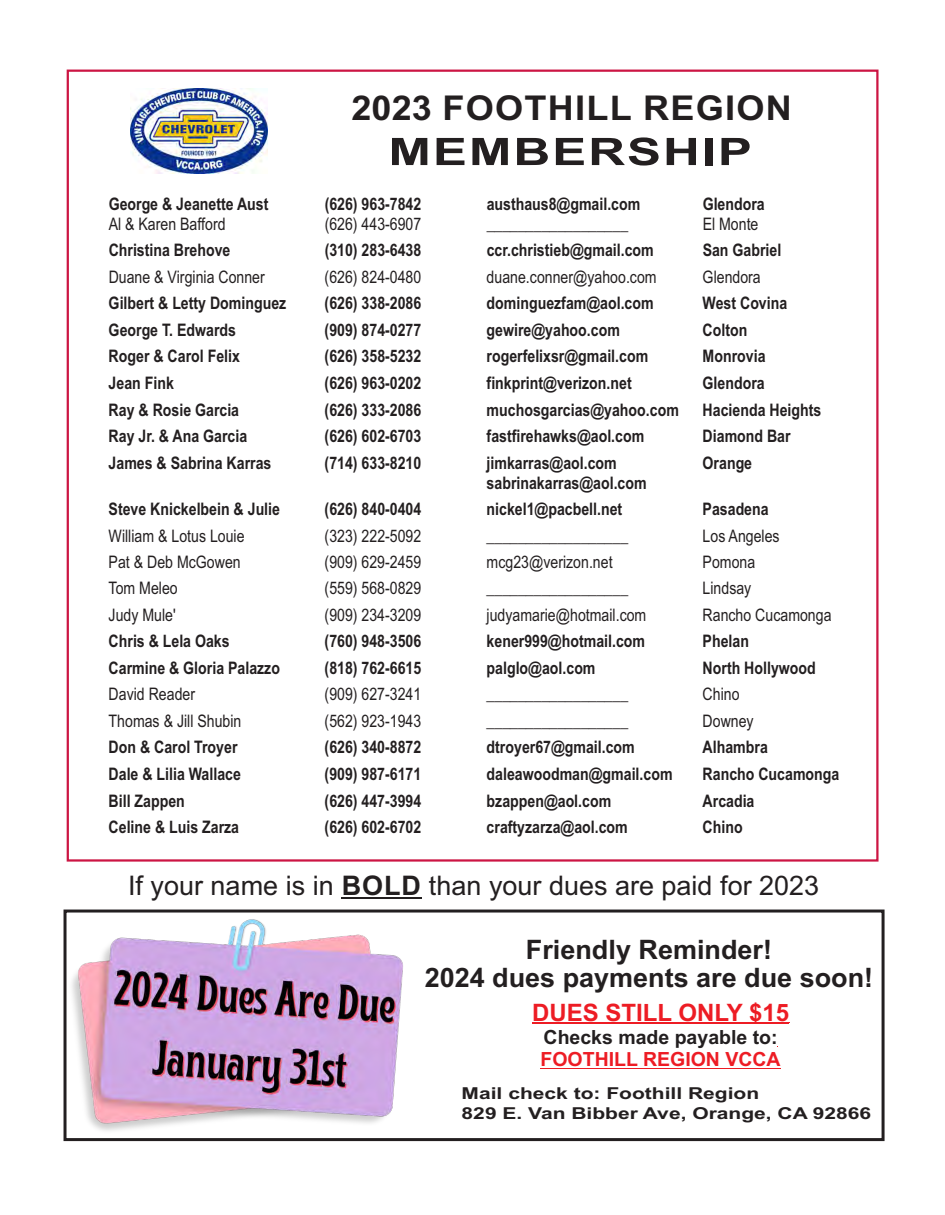
<style>
.page{position:relative;width:945px;height:1215px;background:#fff}
.page>*{position:absolute;margin:0;border:0;box-sizing:border-box;transform-origin:0 0}
.t1{font:700 37.8px "Arial";letter-spacing:.035em;color:#231f20;scale:1.35 1}
.t2{font:700 34.2px "Arial";letter-spacing:.035em;color:#231f20;scale:1.06 1}
.t3{font:27px "Arial";color:#231f20}
.t4{font:700 26.85px/28.2px "Arial";color:#231f20;text-align:center}
.t5{font:700 24px "Arial";color:#ed1c24}
.t6{font:700 19.5px "Arial";color:#231f20}
.t7{font:700 19.5px "Arial";color:#ed1c24}
.t8{font:700 17.25px "Arial Narrow";color:#231f20}
.t9{font:17.25px "Arial Narrow";color:#231f20}
.t10{font:700 16.35px/19.2px "Arial";color:#231f20;scale:1.28 1}
.s1{font-weight:700}
</style>
<div class="page">
<div style="left:64px;top:910px;width:821px;height:231px;border:3px solid #231f20"></div>
<img style="left:131px;top:88px;width:136px;height:86px">
<hr style="left:341px;top:898px;width:80px;height:1px;background:#231f20">
<hr style="left:532px;top:1023px;width:257px;height:1px;background:#ed1c24">
<hr style="left:541px;top:1068px;width:240px;height:1px;background:#ed1c24">
<img style="left:68px;top:913px;width:335px;height:218px">
<h2 class="t2" style="left:352px;top:95px;width:417px">2023 FOOTHILL REGION</h2>
<h1 class="t1" style="left:388px;top:138px;width:271px">MEMBERSHIP</h1>
<p class="t8" style="left:109px;top:198px;width:161px">George &amp; Jeanette Aust</p>
<p class="t8" style="left:325px;top:198px;width:98px">(626) 963-7842</p>
<p class="t8" style="left:487px;top:198px;width:155px">austhaus8@gmail.com</p>
<p class="t8" style="left:703px;top:198px;width:64px">Glendora</p>
<p class="t9" style="left:109px;top:217px;width:118px">Al &amp; Karen Bafford</p>
<p class="t9" style="left:325px;top:217px;width:98px">(626) 443-6907</p>
<p class="t9" style="left:487px;top:217px;width:143px">__________________</p>
<p class="t9" style="left:703px;top:217px;width:57px">El Monte</p>
<p class="t8" style="left:109px;top:244px;width:123px">Christina Brehove</p>
<p class="t8" style="left:325px;top:244px;width:98px">(310) 283-6438</p>
<p class="t8" style="left:487px;top:244px;width:169px">ccr.christieb@gmail.com</p>
<p class="t8" style="left:703px;top:244px;width:80px">San Gabriel</p>
<p class="t9" style="left:109px;top:270px;width:158px">Duane &amp; Virginia Conner</p>
<p class="t9" style="left:325px;top:270px;width:98px">(626) 824-0480</p>
<p class="t9" style="left:487px;top:270px;width:172px">duane.conner@yahoo.com</p>
<p class="t9" style="left:703px;top:270px;width:60px">Glendora</p>
<p class="t8" style="left:109px;top:297px;width:179px">Gilbert &amp; Letty Dominguez</p>
<p class="t8" style="left:325px;top:297px;width:98px">(626) 338-2086</p>
<p class="t8" style="left:487px;top:297px;width:169px">dominguezfam@aol.com</p>
<p class="t8" style="left:703px;top:297px;width:86px">West Covina</p>
<p class="t8" style="left:109px;top:323px;width:129px">George T. Edwards</p>
<p class="t8" style="left:325px;top:323px;width:98px">(909) 874-0277</p>
<p class="t8" style="left:487px;top:323px;width:135px">gewire@yahoo.com</p>
<p class="t8" style="left:703px;top:323px;width:46px">Colton</p>
<p class="t8" style="left:109px;top:350px;width:133px">Roger &amp; Carol Felix</p>
<p class="t8" style="left:325px;top:350px;width:98px">(626) 358-5232</p>
<p class="t8" style="left:487px;top:350px;width:163px">rogerfelixsr@gmail.com</p>
<p class="t8" style="left:703px;top:350px;width:64px">Monrovia</p>
<p class="t8" style="left:109px;top:377px;width:67px">Jean Fink</p>
<p class="t8" style="left:325px;top:377px;width:98px">(626) 963-0202</p>
<p class="t8" style="left:487px;top:377px;width:147px">finkprint@verizon.net</p>
<p class="t8" style="left:703px;top:377px;width:64px">Glendora</p>
<p class="t8" style="left:109px;top:403px;width:132px">Ray &amp; Rosie Garcia</p>
<p class="t8" style="left:325px;top:403px;width:98px">(626) 333-2086</p>
<p class="t8" style="left:487px;top:403px;width:194px">muchosgarcias@yahoo.com</p>
<p class="t8" style="left:703px;top:403px;width:120px">Hacienda Heights</p>
<p class="t8" style="left:109px;top:430px;width:140px">Ray Jr. &amp; Ana Garcia</p>
<p class="t8" style="left:325px;top:430px;width:98px">(626) 602-6703</p>
<p class="t8" style="left:487px;top:430px;width:159px">fastfirehawks@aol.com</p>
<p class="t8" style="left:703px;top:430px;width:90px">Diamond Bar</p>
<p class="t8" style="left:109px;top:456px;width:164px">James &amp; Sabrina Karras</p>
<p class="t8" style="left:325px;top:456px;width:98px">(714) 633-8210</p>
<p class="t8" style="left:487px;top:456px;width:132px">jimkarras@aol.com</p>
<p class="t8" style="left:703px;top:456px;width:51px">Orange</p>
<p class="t8" style="left:487px;top:476px;width:162px">sabrinakarras@aol.com</p>
<p class="t8" style="left:109px;top:503px;width:173px">Steve Knickelbein &amp; Julie</p>
<p class="t8" style="left:325px;top:503px;width:98px">(626) 840-0404</p>
<p class="t8" style="left:487px;top:503px;width:137px">nickel1@pacbell.net</p>
<p class="t8" style="left:703px;top:503px;width:68px">Pasadena</p>
<p class="t9" style="left:109px;top:529px;width:137px">William &amp; Lotus Louie</p>
<p class="t9" style="left:325px;top:529px;width:98px">(323) 222-5092</p>
<p class="t9" style="left:487px;top:529px;width:143px">__________________</p>
<p class="t9" style="left:703px;top:529px;width:79px">Los Angeles</p>
<p class="t9" style="left:109px;top:555px;width:134px">Pat &amp; Deb McGowen</p>
<p class="t9" style="left:325px;top:555px;width:98px">(909) 629-2459</p>
<p class="t9" style="left:487px;top:555px;width:127px">mcg23@verizon.net</p>
<p class="t9" style="left:703px;top:555px;width:54px">Pomona</p>
<p class="t9" style="left:109px;top:582px;width:71px">Tom Meleo</p>
<p class="t9" style="left:325px;top:582px;width:98px">(559) 568-0829</p>
<p class="t9" style="left:487px;top:582px;width:143px">__________________</p>
<p class="t9" style="left:703px;top:582px;width:50px">Lindsay</p>
<p class="t9" style="left:109px;top:608px;width:69px">Judy Mule'</p>
<p class="t9" style="left:325px;top:608px;width:98px">(909) 234-3209</p>
<p class="t9" style="left:487px;top:608px;width:161px">judyamarie@hotmail.com</p>
<p class="t9" style="left:703px;top:608px;width:130px">Rancho Cucamonga</p>
<p class="t8" style="left:109px;top:635px;width:123px">Chris &amp; Lela Oaks</p>
<p class="t8" style="left:325px;top:635px;width:98px">(760) 948-3506</p>
<p class="t8" style="left:487px;top:635px;width:160px">kener999@hotmail.com</p>
<p class="t8" style="left:703px;top:635px;width:48px">Phelan</p>
<p class="t8" style="left:109px;top:661px;width:173px">Carmine &amp; Gloria Palazzo</p>
<p class="t8" style="left:325px;top:661px;width:98px">(818) 762-6615</p>
<p class="t8" style="left:487px;top:661px;width:110px">palglo@aol.com</p>
<p class="t8" style="left:703px;top:661px;width:115px">North Hollywood</p>
<p class="t9" style="left:109px;top:688px;width:88px">David Reader</p>
<p class="t9" style="left:325px;top:688px;width:98px">(909) 627-3241</p>
<p class="t9" style="left:487px;top:688px;width:143px">__________________</p>
<p class="t9" style="left:703px;top:688px;width:38px">Chino</p>
<p class="t9" style="left:109px;top:714px;width:134px">Thomas &amp; Jill Shubin</p>
<p class="t9" style="left:325px;top:714px;width:98px">(562) 923-1943</p>
<p class="t9" style="left:487px;top:714px;width:143px">__________________</p>
<p class="t9" style="left:703px;top:714px;width:53px">Downey</p>
<p class="t8" style="left:109px;top:741px;width:130px">Don &amp; Carol Troyer</p>
<p class="t8" style="left:325px;top:741px;width:98px">(626) 340-8872</p>
<p class="t8" style="left:487px;top:741px;width:150px">dtroyer67@gmail.com</p>
<p class="t8" style="left:703px;top:741px;width:67px">Alhambra</p>
<p class="t8" style="left:109px;top:767px;width:134px">Dale &amp; Lilia Wallace</p>
<p class="t8" style="left:325px;top:767px;width:98px">(909) 987-6171</p>
<p class="t8" style="left:487px;top:767px;width:187px">daleawoodman@gmail.com</p>
<p class="t8" style="left:703px;top:767px;width:138px">Rancho Cucamonga</p>
<p class="t8" style="left:109px;top:794px;width:78px">Bill Zappen</p>
<p class="t8" style="left:325px;top:794px;width:98px">(626) 447-3994</p>
<p class="t8" style="left:487px;top:794px;width:126px">bzappen@aol.com</p>
<p class="t8" style="left:703px;top:794px;width:53px">Arcadia</p>
<p class="t8" style="left:109px;top:821px;width:132px">Celine &amp; Luis Zarza</p>
<p class="t8" style="left:325px;top:821px;width:98px">(626) 602-6702</p>
<p class="t8" style="left:487px;top:821px;width:143px">craftyzarza@aol.com</p>
<p class="t8" style="left:703px;top:821px;width:42px">Chino</p>
<h3 class="t3" style="left:128px;top:875px;width:693px">If your name is in <span class="s1">BOLD</span> than your dues are paid for 2023</h3>
<h3 class="t4" style="left:425px;top:937px;width:450px">Friendly Reminder!<br>2024 dues payments are due soon!</h3>
<h3 class="t5" style="left:532px;top:1003px;width:258px">DUES STILL ONLY $15</h3>
<p class="t6" style="left:544px;top:1030px;width:236px">Checks made payable to:</p>
<p class="t7" style="left:541px;top:1052px;width:242px">FOOTHILL REGION VCCA</p>
<p class="t10" style="left:462px;top:1085px;width:322px">Mail check to: Foothill Region<br>829 E. Van Bibber Ave, Orange, CA 92866</p>
</div>
